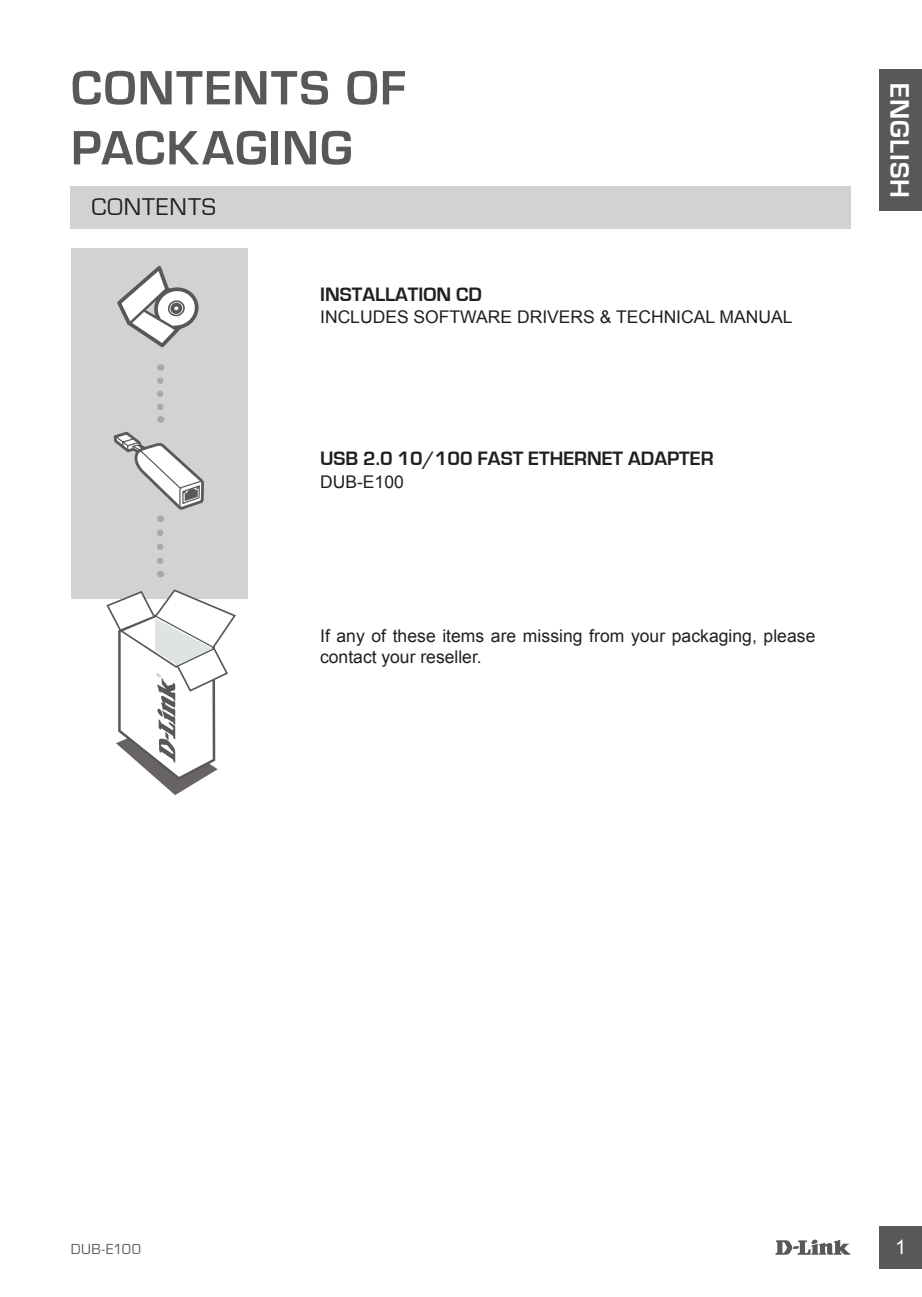
<style>
.page{position:relative;width:922px;height:1297px;background:#fff}
.page>*{position:absolute;margin:0;border:0;box-sizing:border-box;transform-origin:0 0}
.t1{font:700 50px/60px "Eurostile";letter-spacing:.03em;color:#57585a}
.t2{font:700 27.5px "Eurostile";letter-spacing:.04em;color:#fff}
.t3{font:25px "Eurostile";letter-spacing:.04em;color:#231f20}
.t4{font:700 20px "Eurostile";color:#231f20}
.t5{font:20px "Arial";color:#fff}
.t6{font:17.5px/21px "Arial";color:#231f20}
.t7{font:15px "Eurostile";letter-spacing:.035em;color:#57585a}
</style>
<div class="page">
<svg style="left:775px;top:1239px;width:75px;height:16px"></svg>
<div style="left:879px;top:1226px;width:42px;height:43px;background:#57585a"></div>
<div style="left:879px;top:69px;width:42px;height:142px;background:#57585a"></div>
<div style="left:71px;top:248px;width:176px;height:351px;background:#d1d2d4"></div>
<svg style="left:117px;top:266px;width:82px;height:82px"></svg>
<svg style="left:157px;top:380px;width:6px;height:43px"></svg>
<div style="left:71px;top:187px;width:779px;height:42px;background:#d1d2d4"></div>
<svg style="left:106px;top:431px;width:130px;height:364px"></svg>
<h1 class="t1" style="left:71px;top:59px;width:336px">CONTENTS OF<br>PACKAGING</h1>
<h3 class="t3" style="left:92px;top:193px;width:126px">CONTENTS</h3>
<p class="t4" style="left:320px;top:283px;width:163px">INSTALLATION CD</p>
<p class="t6" style="left:320px;top:307px;width:473px">INCLUDES SOFTWARE DRIVERS &amp; TECHNICAL MANUAL</p>
<p class="t4" style="left:320px;top:448px;width:395px">USB 2.0 10/100 FAST ETHERNET ADAPTER</p>
<p class="t6" style="left:320px;top:471px;width:85px">DUB-E100</p>
<p class="t6" style="left:320px;top:625px;width:496px">If any of these items are missing from your packaging, please contact your reseller.</p>
<h2 class="t2" style="left:914px;top:83px;width:117px;rotate:90deg">ENGLISH</h2>
<p class="t7" style="left:71px;top:1241px;width:72px">DUB-E100</p>
<p class="t5" style="left:895px;top:1234px;width:13px">1</p>
</div>
